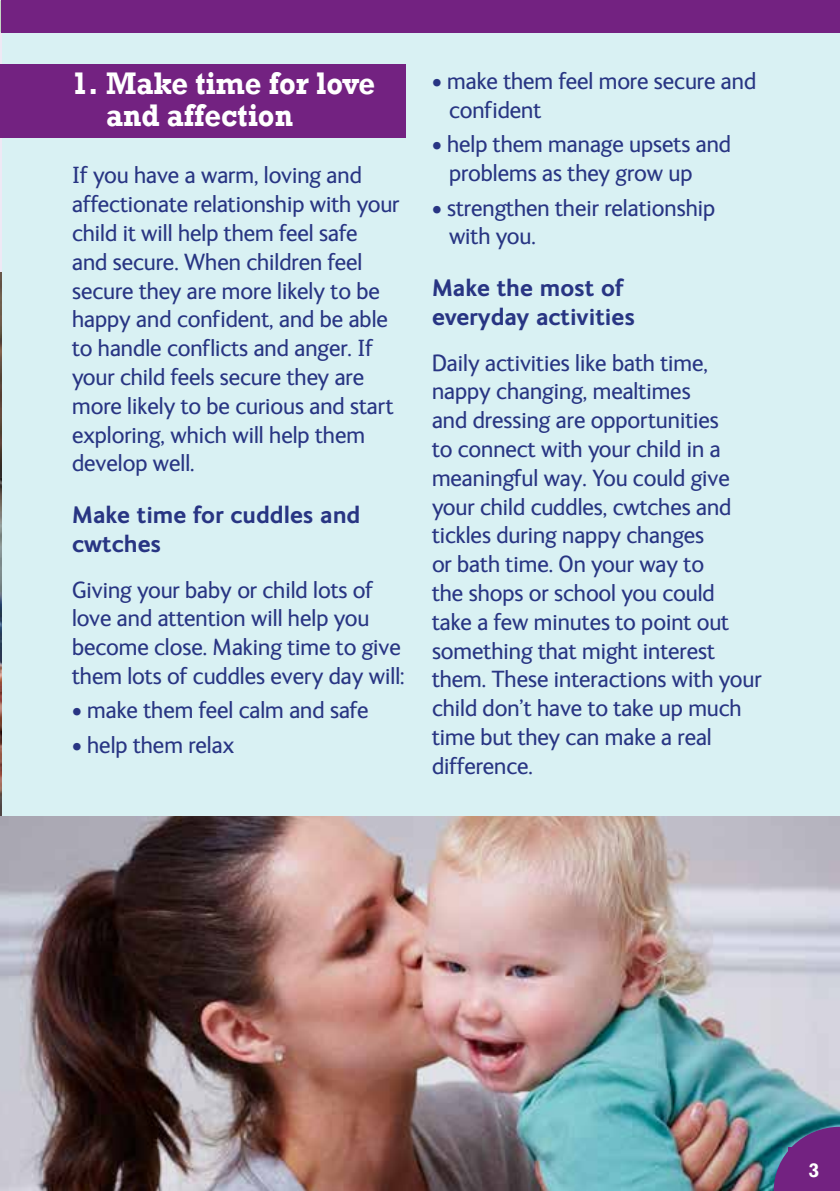
<style>
.page{position:relative;width:840px;height:1191px;background:#fff}
.page>*{position:absolute;margin:0;border:0;box-sizing:border-box;transform-origin:0 0}
.t1{font:700 32px/32px "Rockwell";color:#fff;scale:.91 1}
.t2{font:24px/28.8px "FS Ingrid";color:#283583}
.t3{font:700 24px/28.8px "FS Ingrid";color:#283583}
.t4{font:700 20px "Rockwell";color:#fff}
</style>
<div class="page">
<div style="left:0;top:0;width:839px;height:1191px;background:#d9f1f3"></div>
<hr style="left:0;top:0;width:1px;height:1191px;background:#efe8f4">
<img style="left:0;top:272px;width:1px;height:544px">
<img style="left:0;top:816px;width:839px;height:375px">
<div style="left:0;top:64px;width:405px;height:73px;background:#732281"></div>
<div style="left:1px;top:0;width:838px;height:32px;background:#732281"></div>
<svg style="left:773px;top:1126px;width:66px;height:65px;background:#525087"></svg>
<div style="left:788px;top:1147px;width:50px;height:44px;background:#732281"></div>
<h1 class="t1" style="left:106px;top:67px;width:297px;text-indent:-34px">1. Make time for love and affection</h1>
<p class="t2" style="left:72px;top:161px;width:329px">If you have a warm, loving and affectionate relationship with your child it will help them feel safe<br>and secure. When children feel secure they are more likely to be happy and confident, and be able to handle conflicts and anger. If your child feels secure they are more likely to be curious and start exploring, which will help them develop well.</p>
<p class="t3" style="left:72px;top:500px;width:289px">Make time for cuddles and cwtches</p>
<p class="t2" style="left:72px;top:575px;width:334px">Giving your baby or child lots of love and attention will help you become close. Making time to give them lots of cuddles every day will:</p>
<p class="t2" style="left:72px;top:696px;width:297px">• make them feel calm and safe</p>
<p class="t2" style="left:72px;top:731px;width:163px">• help them relax</p>
<p class="t2" style="left:449px;top:67px;width:308px;text-indent:-17px">• make them feel more secure and confident</p>
<p class="t2" style="left:449px;top:130px;width:283px;text-indent:-17px">• help them manage upsets and problems as they grow up</p>
<p class="t2" style="left:449px;top:193px;width:267px;text-indent:-17px">• strengthen their relationship with you.</p>
<p class="t3" style="left:432px;top:273px;width:204px">Make the most of everyday activities</p>
<p class="t2" style="left:432px;top:348px;width:331px">Daily activities like bath time, nappy changing, mealtimes<br>and dressing are opportunities<br>to connect with your child in a meaningful way. You could give your child cuddles, cwtches and tickles during nappy changes<br>or bath time. On your way to<br>the shops or school you could<br>take a few minutes to point out something that might interest them. These interactions with your child don’t have to take up much time but they can make a real difference.</p>
<p class="t4" style="left:808px;top:1158px;width:13px">3</p>
</div>
